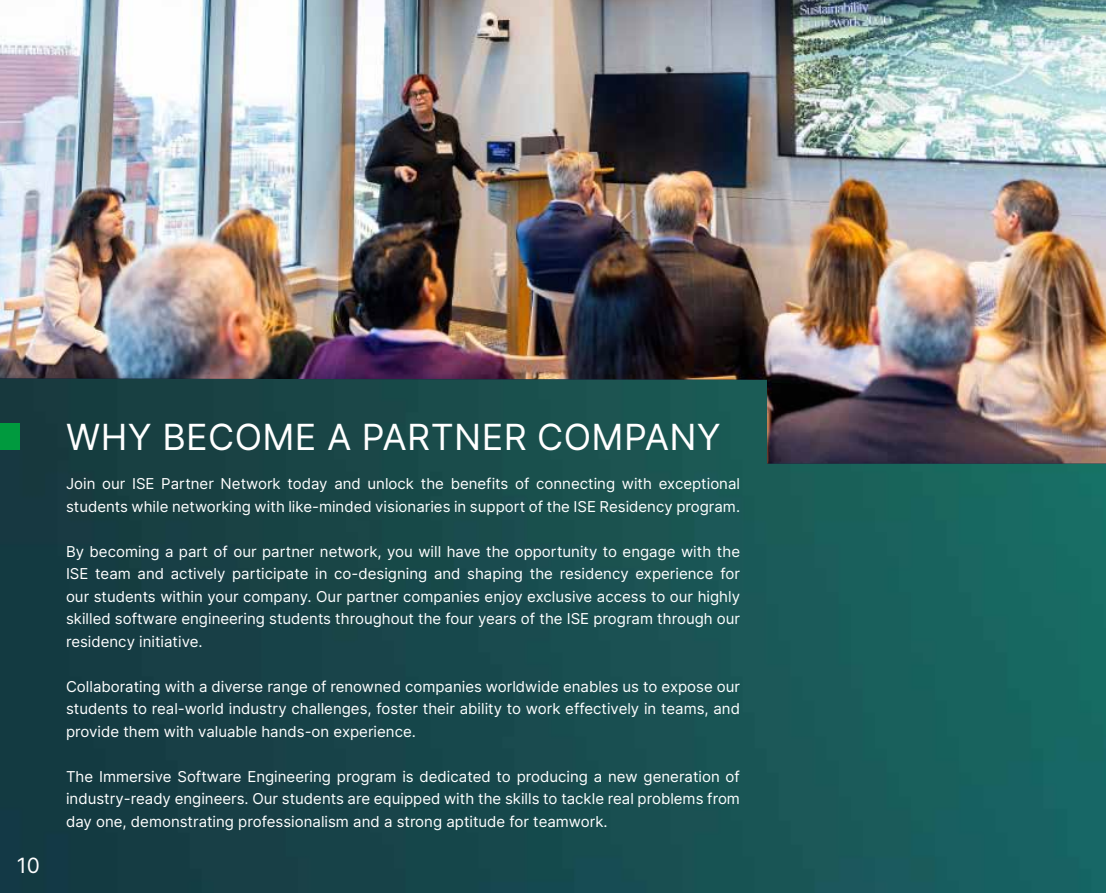
<style>
.page{position:relative;width:1106px;height:893px;background:#fff}
.page>*{position:absolute;margin:0;border:0;box-sizing:border-box;transform-origin:0 0}
.t1{font:36px "Inter";letter-spacing:.01em;color:#fff}
.t2{font:21px "Inter";color:#fff}
.t3{font:15px/22.5px "Inter";color:#fff;text-align:justify}
</style>
<div class="page">
<img style="left:0;top:0;width:1106px;height:379px">
<img style="left:0;top:379px;width:1106px;height:514px">
<div style="left:0;top:423px;width:19px;height:27px;background:#009a3e"></div>
<h2 class="t2" style="left:17px;top:850px;width:24px">10</h2>
<h1 class="t1" style="left:66px;top:411px;width:656px">WHY BECOME A PARTNER COMPANY</h1>
<p class="t3" style="left:66px;top:472px;width:675px">Join our ISE Partner Network today and unlock the benefits of connecting with exceptional students while networking with like-minded visionaries in support of the ISE Residency program.</p>
<p class="t3" style="left:66px;top:540px;width:675px">By becoming a part of our partner network, you will have the opportunity to engage with the ISE team and actively participate in co-designing and shaping the residency experience for our students within your company. Our partner companies enjoy exclusive access to our highly skilled software engineering students throughout the four years of the ISE program through our residency initiative.</p>
<p class="t3" style="left:66px;top:675px;width:675px">Collaborating with a diverse range of renowned companies worldwide enables us to expose our students to real-world industry challenges, foster their ability to work effectively in teams, and provide them with valuable hands-on experience.</p>
<p class="t3" style="left:66px;top:765px;width:675px">The Immersive Software Engineering program is dedicated to producing a new generation of industry-ready engineers. Our students are equipped with the skills to tackle real problems from day one, demonstrating professionalism and a strong aptitude for teamwork.</p>
</div>
